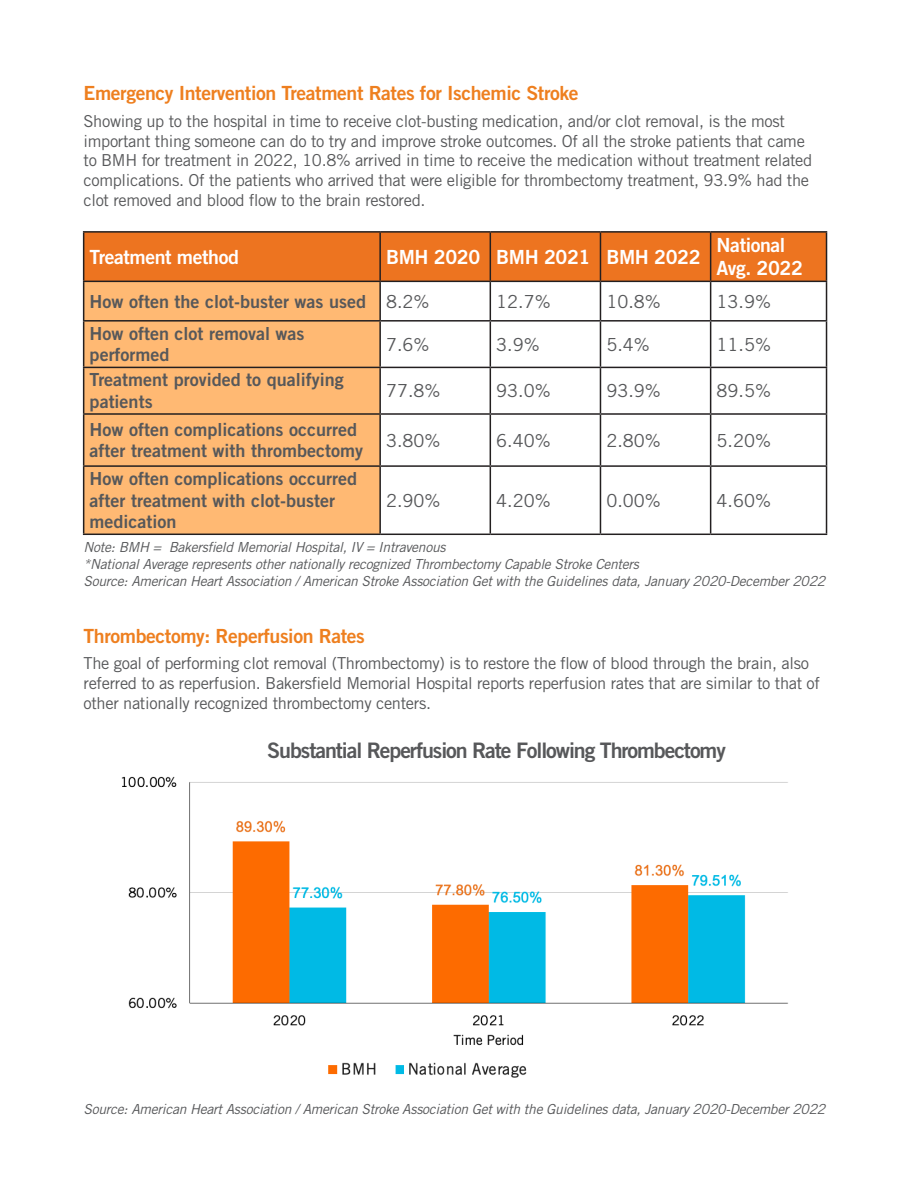
<style>
.page{position:relative;width:918px;height:1188px;background:#fff}
.page>*{position:absolute;margin:0;border:0;box-sizing:border-box;transform-origin:0 0}
.t1{font:21.45px "Trade Gothic LT Std Bd 2";letter-spacing:-.05em;color:#57585a}
.t2{font:19.5px "Trade Gothic LT Std Bd 2";letter-spacing:-.02em;color:#ee7f1f}
.t3{font:19.5px/23.4px "Trade Gothic LT Std Bd 2";letter-spacing:-.02em;color:#fff}
.t4{font:18px/21.6px "Trade Gothic LT Std Bd 2";color:#57585a}
.t5{font:18px "Trade Gothic LT Std";color:#57585a}
.t6{font:16.5px/19.8px "Trade Gothic LT Std";letter-spacing:-.02em;color:#57585a}
.t7{font:italic 13.8px "Trade Gothic LT Std";letter-spacing:-.02em;color:#57585a}
</style>
<div class="page">
<div style="left:84px;top:233px;width:742px;height:48px;background:#ed7420"></div>
<div style="left:84px;top:282px;width:295px;height:252px;background:#ffb973"></div>
<hr style="left:83px;top:231px;width:297px;height:2px;background:#231f20">
<hr style="left:83px;top:233px;width:1px;height:48px;background:#231f20">
<hr style="left:380px;top:231px;width:110px;height:2px;background:#231f20">
<hr style="left:379px;top:233px;width:2px;height:48px;background:#231f20">
<hr style="left:490px;top:231px;width:110px;height:2px;background:#231f20">
<hr style="left:490px;top:233px;width:1px;height:48px;background:#231f20">
<hr style="left:600px;top:231px;width:111px;height:2px;background:#231f20">
<hr style="left:600px;top:233px;width:1px;height:48px;background:#231f20">
<hr style="left:711px;top:231px;width:116px;height:2px;background:#231f20">
<hr style="left:710px;top:233px;width:1px;height:48px;background:#231f20">
<hr style="left:826px;top:233px;width:1px;height:48px;background:#231f20">
<hr style="left:83px;top:281px;width:297px;height:1px;background:#231f20">
<hr style="left:83px;top:282px;width:1px;height:38px;background:#231f20">
<hr style="left:380px;top:281px;width:110px;height:1px;background:#231f20">
<hr style="left:379px;top:282px;width:2px;height:38px;background:#231f20">
<hr style="left:490px;top:281px;width:110px;height:1px;background:#231f20">
<hr style="left:490px;top:282px;width:1px;height:38px;background:#231f20">
<hr style="left:600px;top:281px;width:111px;height:1px;background:#231f20">
<hr style="left:600px;top:282px;width:1px;height:38px;background:#231f20">
<hr style="left:711px;top:281px;width:116px;height:1px;background:#231f20">
<hr style="left:710px;top:282px;width:1px;height:38px;background:#231f20">
<hr style="left:826px;top:282px;width:1px;height:38px;background:#231f20">
<hr style="left:83px;top:320px;width:297px;height:2px;background:#231f20">
<hr style="left:83px;top:322px;width:1px;height:45px;background:#231f20">
<hr style="left:380px;top:320px;width:110px;height:2px;background:#231f20">
<hr style="left:379px;top:322px;width:2px;height:45px;background:#231f20">
<hr style="left:490px;top:320px;width:110px;height:2px;background:#231f20">
<hr style="left:490px;top:322px;width:1px;height:45px;background:#231f20">
<hr style="left:600px;top:320px;width:111px;height:2px;background:#231f20">
<hr style="left:600px;top:322px;width:1px;height:45px;background:#231f20">
<hr style="left:711px;top:320px;width:116px;height:2px;background:#231f20">
<hr style="left:710px;top:322px;width:1px;height:45px;background:#231f20">
<hr style="left:826px;top:322px;width:1px;height:45px;background:#231f20">
<hr style="left:83px;top:367px;width:297px;height:1px;background:#231f20">
<hr style="left:83px;top:368px;width:1px;height:45px;background:#231f20">
<hr style="left:380px;top:367px;width:110px;height:1px;background:#231f20">
<hr style="left:379px;top:368px;width:2px;height:45px;background:#231f20">
<hr style="left:490px;top:367px;width:110px;height:1px;background:#231f20">
<hr style="left:490px;top:368px;width:1px;height:45px;background:#231f20">
<hr style="left:600px;top:367px;width:111px;height:1px;background:#231f20">
<hr style="left:600px;top:368px;width:1px;height:45px;background:#231f20">
<hr style="left:711px;top:367px;width:116px;height:1px;background:#231f20">
<hr style="left:710px;top:368px;width:1px;height:45px;background:#231f20">
<hr style="left:826px;top:368px;width:1px;height:45px;background:#231f20">
<hr style="left:83px;top:413px;width:297px;height:2px;background:#231f20">
<hr style="left:83px;top:415px;width:1px;height:50px;background:#231f20">
<hr style="left:380px;top:413px;width:110px;height:2px;background:#231f20">
<hr style="left:379px;top:415px;width:2px;height:50px;background:#231f20">
<hr style="left:490px;top:413px;width:110px;height:2px;background:#231f20">
<hr style="left:490px;top:415px;width:1px;height:50px;background:#231f20">
<hr style="left:600px;top:413px;width:111px;height:2px;background:#231f20">
<hr style="left:600px;top:415px;width:1px;height:50px;background:#231f20">
<hr style="left:711px;top:413px;width:116px;height:2px;background:#231f20">
<hr style="left:710px;top:415px;width:1px;height:50px;background:#231f20">
<hr style="left:826px;top:415px;width:1px;height:50px;background:#231f20">
<hr style="left:83px;top:465px;width:297px;height:2px;background:#231f20">
<hr style="left:83px;top:467px;width:1px;height:67px;background:#231f20">
<hr style="left:380px;top:465px;width:110px;height:2px;background:#231f20">
<hr style="left:379px;top:467px;width:2px;height:67px;background:#231f20">
<hr style="left:490px;top:465px;width:110px;height:2px;background:#231f20">
<hr style="left:490px;top:467px;width:1px;height:67px;background:#231f20">
<hr style="left:600px;top:465px;width:111px;height:2px;background:#231f20">
<hr style="left:600px;top:467px;width:1px;height:67px;background:#231f20">
<hr style="left:711px;top:465px;width:116px;height:2px;background:#231f20">
<hr style="left:710px;top:467px;width:1px;height:67px;background:#231f20">
<hr style="left:826px;top:467px;width:1px;height:67px;background:#231f20">
<hr style="left:83px;top:534px;width:297px;height:1px;background:#231f20">
<hr style="left:380px;top:534px;width:110px;height:1px;background:#231f20">
<hr style="left:490px;top:534px;width:110px;height:1px;background:#231f20">
<hr style="left:600px;top:534px;width:111px;height:1px;background:#231f20">
<hr style="left:711px;top:534px;width:116px;height:1px;background:#231f20">
<img style="left:121px;top:776px;width:667px;height:302px">
<p class="t2" style="left:84px;top:81px;width:497px">Emergency Intervention Treatment Rates for Ischemic Stroke</p>
<p class="t6" style="left:84px;top:111px;width:730px">Showing up to the hospital in time to receive clot-busting medication, and/or clot removal, is the most important thing someone can do to try and improve stroke outcomes. Of all the stroke patients that came to BMH for treatment in 2022, 10.8% arrived in time to receive the medication without treatment related complications. Of the patients who arrived that were eligible for thrombectomy treatment, 93.9% had the clot removed and blood flow to the brain restored.</p>
<p class="t3" style="left:90px;top:245px;width:151px">Treatment method</p>
<p class="t3" style="left:386px;top:245px;width:96px">BMH 2020</p>
<p class="t3" style="left:496px;top:245px;width:96px">BMH 2021</p>
<p class="t3" style="left:606px;top:245px;width:96px">BMH 2022</p>
<p class="t3" style="left:717px;top:233px;width:88px">National<br>Avg. 2022</p>
<p class="t4" style="left:90px;top:290px;width:278px">How often the clot-buster was used</p>
<p class="t5" style="left:386px;top:290px;width:45px">8.2%</p>
<p class="t5" style="left:496px;top:290px;width:56px">12.7%</p>
<p class="t5" style="left:606px;top:290px;width:56px">10.8%</p>
<p class="t5" style="left:717px;top:290px;width:56px">13.9%</p>
<p class="t4" style="left:90px;top:322px;width:216px">How often clot removal was performed</p>
<p class="t5" style="left:386px;top:333px;width:45px">7.6%</p>
<p class="t5" style="left:496px;top:333px;width:45px">3.9%</p>
<p class="t5" style="left:606px;top:333px;width:45px">5.4%</p>
<p class="t5" style="left:717px;top:333px;width:56px">11.5%</p>
<p class="t4" style="left:90px;top:369px;width:256px">Treatment provided to qualifying patients</p>
<p class="t5" style="left:386px;top:380px;width:56px">77.8%</p>
<p class="t5" style="left:496px;top:380px;width:56px">93.0%</p>
<p class="t5" style="left:606px;top:380px;width:56px">93.9%</p>
<p class="t5" style="left:717px;top:380px;width:56px">89.5%</p>
<p class="t4" style="left:90px;top:418px;width:275px">How often complications occurred after treatment with thrombectomy</p>
<p class="t5" style="left:386px;top:429px;width:56px">3.80%</p>
<p class="t5" style="left:496px;top:429px;width:56px">6.40%</p>
<p class="t5" style="left:606px;top:429px;width:56px">2.80%</p>
<p class="t5" style="left:717px;top:429px;width:56px">5.20%</p>
<p class="t4" style="left:90px;top:468px;width:269px">How often complications occurred after treatment with clot-buster medication</p>
<p class="t5" style="left:386px;top:489px;width:56px">2.90%</p>
<p class="t5" style="left:496px;top:489px;width:56px">4.20%</p>
<p class="t5" style="left:606px;top:489px;width:56px">0.00%</p>
<p class="t5" style="left:717px;top:489px;width:56px">4.60%</p>
<p class="t7" style="left:84px;top:539px;width:364px">Note: BMH = Bakersfield Memorial Hospital, IV = Intravenous</p>
<p class="t7" style="left:84px;top:556px;width:557px">*National Average represents other nationally recognized Thrombectomy Capable Stroke Centers</p>
<p class="t7" style="left:84px;top:572px;width:743px">Source: American Heart Association / American Stroke Association Get with the Guidelines data, January 2020-December 2022</p>
<p class="t2" style="left:84px;top:624px;width:283px">Thrombectomy: Reperfusion Rates</p>
<p class="t6" style="left:84px;top:653px;width:738px">The goal of performing clot removal (Thrombectomy) is to restore the flow of blood through the brain, also referred to as reperfusion. Bakersfield Memorial Hospital reports reperfusion rates that are similar to that of other nationally recognized thrombectomy centers.</p>
<p class="t1" style="left:267px;top:738px;width:460px">Substantial Reperfusion Rate Following Thrombectomy</p>
<p class="t7" style="left:84px;top:1101px;width:743px">Source: American Heart Association / American Stroke Association Get with the Guidelines data, January 2020-December 2022</p>
</div>
